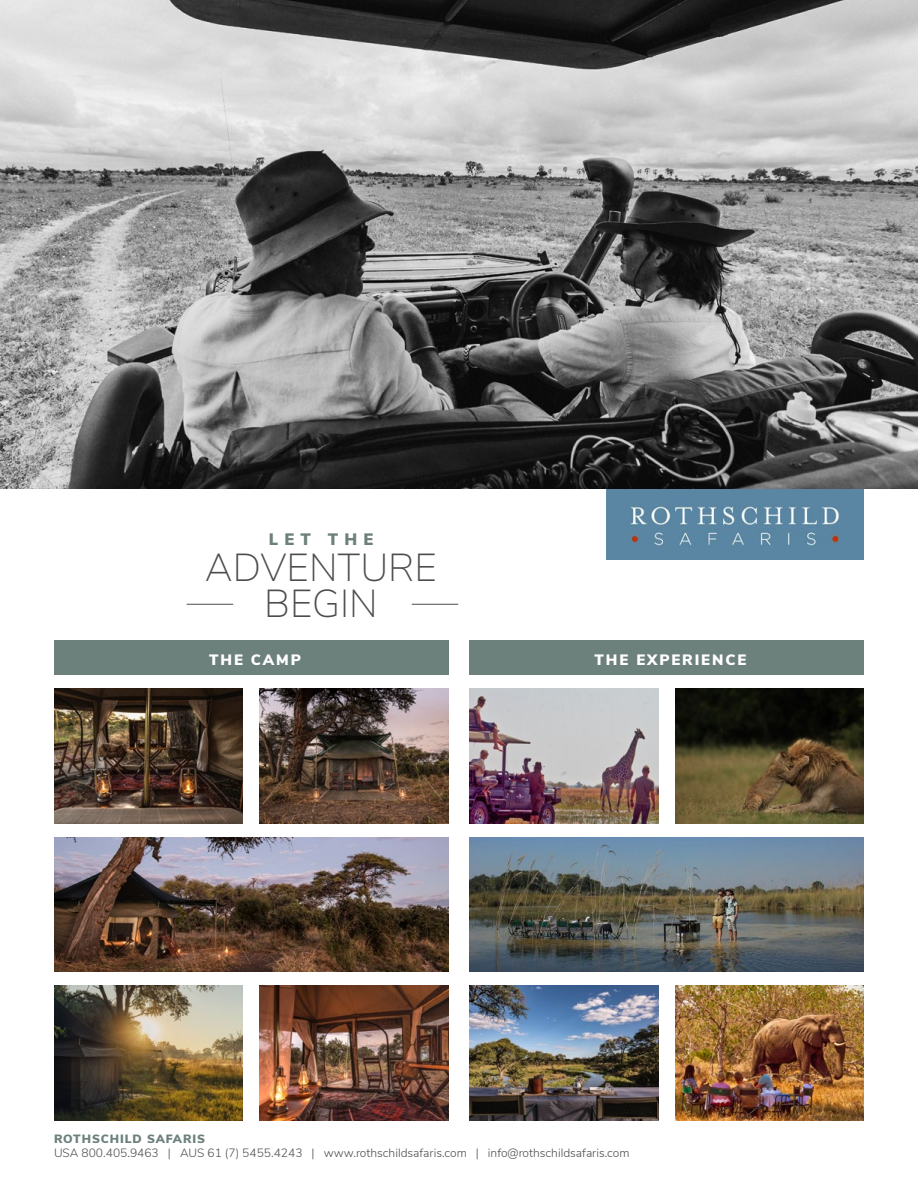
<style>
.page{position:relative;width:918px;height:1188px;background:#fff}
.page>*{position:absolute;margin:0;border:0;box-sizing:border-box;transform-origin:0 0}
.t1{font:200 39px/36px "Nunito Sans";color:#4c4d4f;text-align:center}
.t2{font:900 16.5px "Nunito Sans";letter-spacing:.37em;color:#6c807c}
.t3{font:900 15px "Nunito Sans";letter-spacing:.125em;color:#fff}
.t4{font:300 12px "Nunito Sans";color:#4c4d4f}
.t5{font:900 12px "Nunito Sans";letter-spacing:.075em;color:#6c807c}
</style>
<div class="page">
<img style="left:606px;top:489px;width:258px;height:71px">
<div style="left:470px;top:640px;width:394px;height:35px;background:#6c807c"></div>
<div style="left:54px;top:640px;width:395px;height:35px;background:#6c807c"></div>
<img style="left:0;top:0;width:918px;height:489px">
<hr style="left:187px;top:604px;width:46px;height:1px;background:#4c4d4f">
<hr style="left:412px;top:604px;width:46px;height:1px;background:#4c4d4f">
<img style="left:54px;top:689px;width:189px;height:134px">
<img style="left:470px;top:689px;width:188px;height:134px">
<img style="left:470px;top:986px;width:188px;height:134px">
<img style="left:54px;top:986px;width:189px;height:134px">
<img style="left:260px;top:689px;width:188px;height:134px">
<img style="left:675px;top:689px;width:189px;height:134px">
<img style="left:675px;top:986px;width:189px;height:134px">
<img style="left:260px;top:986px;width:188px;height:134px">
<img style="left:470px;top:837px;width:394px;height:135px">
<img style="left:54px;top:837px;width:394px;height:135px">
<h2 class="t2" style="left:269px;top:533px;width:106px">LET THE</h2>
<h1 class="t1" style="left:205px;top:552px;width:234px">ADVENTURE<br>BEGIN</h1>
<p class="t3" style="left:209px;top:655px;width:93px">THE CAMP</p>
<p class="t3" style="left:595px;top:655px;width:153px">THE EXPERIENCE</p>
<p class="t5" style="left:54px;top:1134px;width:153px">ROTHSCHILD SAFARIS</p>
<p class="t4" style="left:54px;top:1149px;width:577px">USA 800.405.9463 | AUS 61 (7) 5455.4243 | www.rothschildsafaris.com | info@rothschildsafaris.com</p>
</div>
